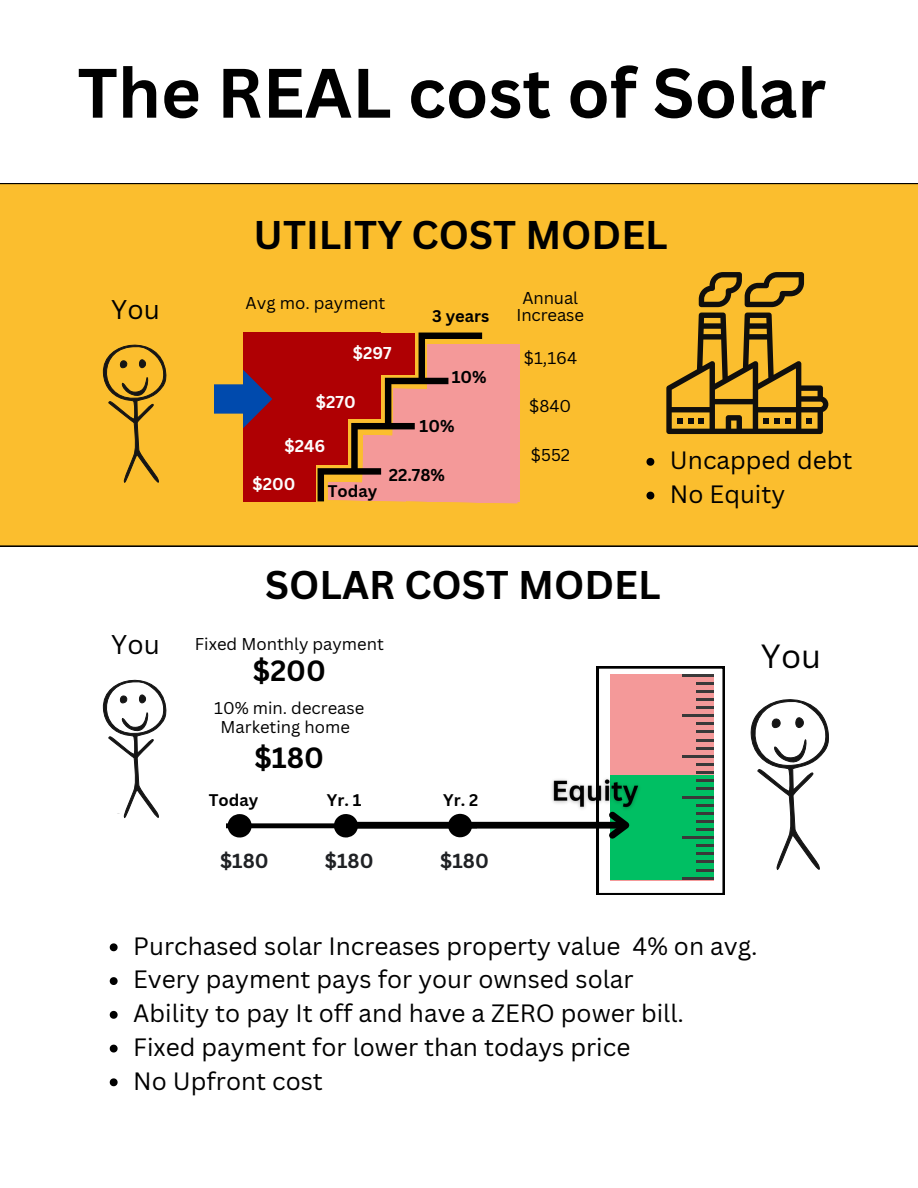
<style>
.page{position:relative;width:918px;height:1188px;background:#fff}
.page>*{position:absolute;margin:0;border:0;box-sizing:border-box;transform-origin:0 0}
.t1{font:700 68.4px "Canva Sans";color:#000}
.t2{font:700 39px "Canva Sans";color:#000}
.t3{font:32.7px "Canva Sans";color:#000}
.t4{font:700 28.5px "Canva Sans";color:#000}
.t5{font:26.4px "Canva Sans";color:#000}
.t6{font:24.45px "Canva Sans";color:#000}
.t7{font:700 19.8px "Canva Sans";color:#1f2124}
.t8{font:16.65px/17.1px "Canva Sans";color:#000;text-align:center}
.t9{font:700 16.65px "Canva Sans";color:#fdfdfd}
.t10{font:700 16.65px "Canva Sans";color:#000}
.t11{font:700 16.5px "Canva Sans";color:#000}
</style>
<div class="page">
<div style="left:0;top:183px;width:918px;height:363px;background:#fbbe2e"></div>
<svg style="left:666px;top:313px;width:162px;height:121px;background:#af8523"></svg>
<svg style="left:699px;top:272px;width:105px;height:35px;background:#a07a21"></svg>
<svg style="left:95px;top:333px;width:72px;height:158px;background:#dda82a"></svg>
<div style="left:243px;top:333px;width:72px;height:169px;background:#af0003"></div>
<div style="left:274px;top:333px;width:73px;height:132px;background:#af0003"></div>
<svg style="left:214px;top:370px;width:58px;height:58px"></svg>
<div style="left:594px;top:373px;width:59px;height:59px;background:#fbbe2e"></div>
<div style="left:113px;top:823px;width:455px;height:5px;background:#000;border-radius:2px"></div>
<svg style="left:227px;top:814px;width:25px;height:24px"></svg>
<svg style="left:448px;top:814px;width:24px;height:24px"></svg>
<svg style="left:334px;top:814px;width:24px;height:24px"></svg>
<div style="left:78px;top:814px;width:147px;height:24px;background:#fff"></div>
<svg style="left:102px;top:679px;width:65px;height:140px"></svg>
<svg style="left:750px;top:699px;width:79px;height:171px"></svg>
<svg style="left:318px;top:333px;width:200px;height:171px;background:#d16a5d"></svg>
<div style="left:336px;top:822px;width:290px;height:7px;background:#000"></div>
<svg style="left:597px;top:666px;width:128px;height:229px"></svg>
<svg style="left:646px;top:458px;width:8px;height:8px"></svg>
<svg style="left:646px;top:492px;width:8px;height:8px"></svg>
<svg style="left:110px;top:943px;width:8px;height:8px"></svg>
<svg style="left:110px;top:977px;width:8px;height:8px"></svg>
<svg style="left:110px;top:1011px;width:8px;height:8px"></svg>
<svg style="left:110px;top:1045px;width:8px;height:8px"></svg>
<svg style="left:110px;top:1078px;width:8px;height:8px"></svg>
<img style="left:552px;top:770px;width:96px;height:47px">
<p class="t1" style="left:77px;top:45px;width:750px">The REAL cost of Solar</p>
<p class="t5" style="left:111px;top:291px;width:50px">You</p>
<p class="t2" style="left:254px;top:207px;width:416px">UTILITY COST MODEL</p>
<p class="t8" style="left:246px;top:294px;width:141px">Avg mo. payment</p>
<p class="t9" style="left:353px;top:341px;width:40px">$297</p>
<p class="t9" style="left:316px;top:390px;width:41px">$270</p>
<p class="t9" style="left:285px;top:435px;width:42px">$246</p>
<p class="t11" style="left:432px;top:304px;width:59px">3 years</p>
<p class="t10" style="left:452px;top:366px;width:36px">10%</p>
<p class="t10" style="left:420px;top:415px;width:36px">10%</p>
<p class="t9" style="left:253px;top:473px;width:44px">$200</p>
<p class="t11" style="left:328px;top:479px;width:51px">Today</p>
<p class="t10" style="left:389px;top:463px;width:58px">22.78%</p>
<p class="t8" style="left:517px;top:289px;width:69px">Annual<br>Increase</p>
<p class="t8" style="left:524px;top:349px;width:55px">$1,164</p>
<p class="t8" style="left:529px;top:397px;width:44px">$840</p>
<p class="t8" style="left:531px;top:446px;width:41px">$552</p>
<p class="t6" style="left:670px;top:443px;width:184px">Uncapped debt</p>
<p class="t6" style="left:670px;top:477px;width:117px">No Equity</p>
<p class="t2" style="left:265px;top:557px;width:397px">SOLAR COST MODEL</p>
<p class="t5" style="left:111px;top:626px;width:50px">You</p>
<p class="t3" style="left:761px;top:633px;width:62px">You</p>
<p class="t8" style="left:195px;top:635px;width:191px">Fixed Monthly payment</p>
<p class="t4" style="left:253px;top:650px;width:75px">$200</p>
<p class="t8" style="left:214px;top:699px;width:152px">10% min. decrease</p>
<p class="t8" style="left:221px;top:718px;width:131px">Marketing home</p>
<p class="t4" style="left:254px;top:738px;width:71px">$180</p>
<p class="t11" style="left:209px;top:788px;width:51px">Today</p>
<p class="t11" style="left:327px;top:788px;width:36px">Yr. 1</p>
<p class="t11" style="left:443px;top:788px;width:37px">Yr. 2</p>
<p class="t7" style="left:220px;top:847px;width:50px">$180</p>
<p class="t7" style="left:325px;top:847px;width:50px">$180</p>
<p class="t7" style="left:440px;top:847px;width:50px">$180</p>
<p class="t6" style="left:133px;top:929px;width:626px">Purchased solar Increases property value 4% on avg.</p>
<p class="t6" style="left:133px;top:962px;width:502px">Every payment pays for your ownsed solar</p>
<p class="t6" style="left:133px;top:996px;width:552px">Ability to pay It off and have a ZERO power bill.</p>
<p class="t6" style="left:133px;top:1030px;width:499px">Fixed payment for lower than todays price</p>
<p class="t6" style="left:133px;top:1064px;width:191px">No Upfront cost</p>
</div>
